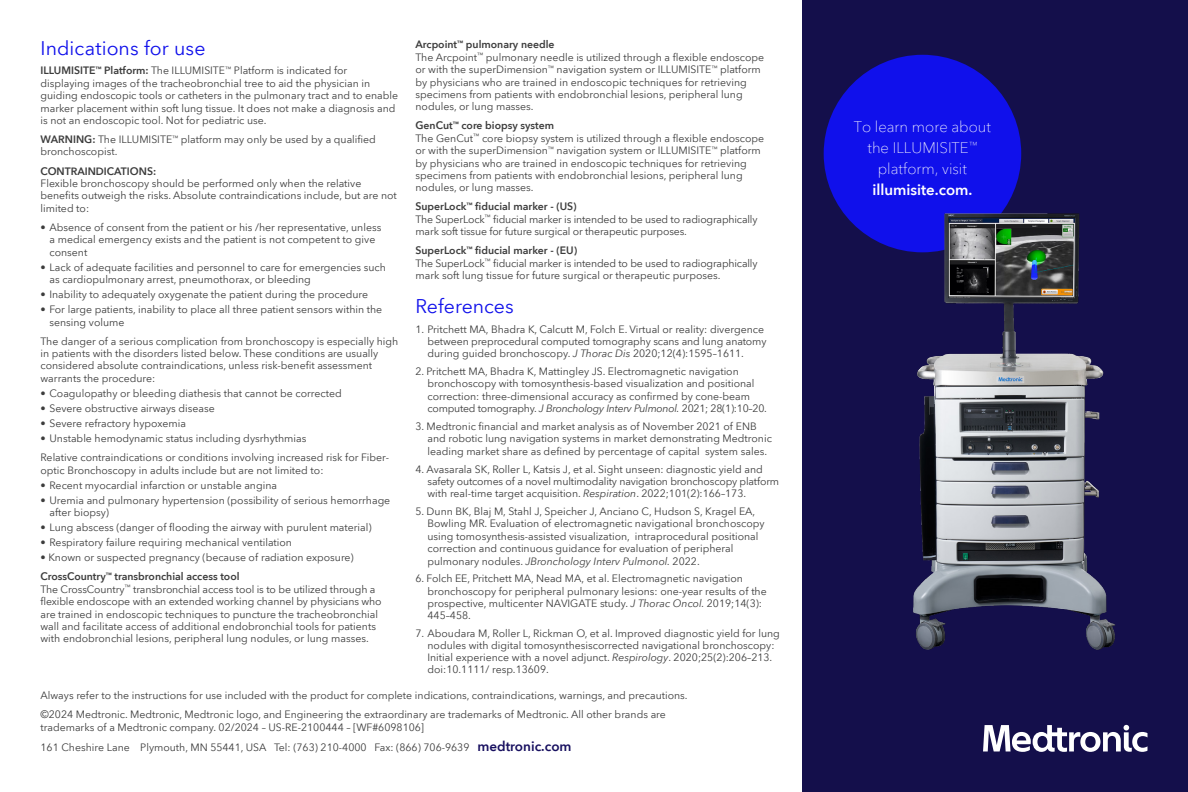
<style>
.page{position:relative;width:1188px;height:792px;background:#fff}
.page>*{position:absolute;margin:0;border:0;box-sizing:border-box;transform-origin:0 0}
.Subhead_1_small{font:19.5px "Avenir Next World";color:#1010eb}
.t1{font:100 15px/21px "Avenir Next World";color:#fff;text-align:center}
.Legal__Attribution{font:10.5px/12.3px "Avenir Next World";color:#3c3c3c}
.Legal__References{font:10.5px/12.3px "Avenir Next World";color:#3c3c3c}
.Attribution_bullets{font:10.5px/12.3px "Avenir Next World";color:#3c3c3c}
.s1{font-weight:600}
.s2{font-style:italic}
.s3{font-weight:600;font-size:13.5px;color:#170f5f}
</style>
<div class="page">
<div style="left:803px;top:0;width:385px;height:792px;background:#140f4b"></div>
<div style="left:824px;top:55px;width:197px;height:197px;background:#1010eb;border-radius:50%"></div>
<img style="left:868px;top:191px;width:247px;height:459px">
<svg style="left:983px;top:725px;width:165px;height:27px"></svg>
<p class="Subhead_1_small" style="left:40px;top:33px;width:167px">Indications for use</p>
<p class="Legal__Attribution" style="left:40px;top:65px;width:359px"><span class="s1">ILLUMISITE</span><sup>™</sup> <span class="s1">Platform:</span> The ILLUMISITE<sup>™</sup> Platform is indicated for displaying images of the tracheobronchial tree to aid the physician in guiding endoscopic tools or catheters in the pulmonary tract and to enable marker placement within soft lung tissue. It does not make a diagnosis and is not an endoscopic tool. Not for pediatric use.</p>
<p class="Legal__Attribution" style="left:40px;top:133px;width:337px"><span class="s1">WARNING:</span> The ILLUMISITE<sup>™</sup> platform may only be used by a qualified bronchoscopist.</p>
<p class="Legal__Attribution" style="left:40px;top:165px;width:358px"><span class="s1">CONTRAINDICATIONS:<br></span>Flexible bronchoscopy should be performed only when the relative benefits outweigh the risks. Absolute contraindications include, but are not limited to:</p>
<p class="Legal__Attribution" style="left:50px;top:221px;width:333px;text-indent:-9px">• Absence of consent from the patient or his /her representative, unless a medical emergency exists and the patient is not competent to give consent</p>
<p class="Legal__Attribution" style="left:50px;top:261px;width:338px;text-indent:-9px">• Lack of adequate facilities and personnel to care for emergencies such as cardiopulmonary arrest, pneumothorax, or bleeding</p>
<p class="Legal__Attribution" style="left:40px;top:288px;width:329px">• Inability to adequately oxygenate the patient during the procedure</p>
<p class="Legal__Attribution" style="left:50px;top:303px;width:334px;text-indent:-9px">• For large patients, inability to place all three patient sensors within the sensing volume</p>
<p class="Legal__Attribution" style="left:40px;top:335px;width:359px">The danger of a serious complication from bronchoscopy is especially high in patients with the disorders listed below. These conditions are usually considered absolute contraindications, unless risk-benefit assessment warrants the procedure:</p>
<p class="Attribution_bullets" style="left:40px;top:387px;width:303px">• Coagulopathy or bleeding diathesis that cannot be corrected</p>
<p class="Attribution_bullets" style="left:40px;top:402px;width:176px">• Severe obstructive airways disease</p>
<p class="Attribution_bullets" style="left:40px;top:417px;width:147px">• Severe refractory hypoxemia</p>
<p class="Attribution_bullets" style="left:40px;top:432px;width:267px">• Unstable hemodynamic status including dysrhythmias</p>
<p class="Legal__Attribution" style="left:40px;top:451px;width:350px">Relative contraindications or conditions involving increased risk for Fiber&shy;optic Bronchoscopy in adults include but are not limited to:</p>
<p class="Attribution_bullets" style="left:40px;top:479px;width:238px">• Recent myocardial infarction or unstable angina</p>
<p class="Attribution_bullets" style="left:50px;top:494px;width:342px;text-indent:-9px">• Uremia and pulmonary hypertension (possibility of serious hemorrhage after biopsy)</p>
<p class="Attribution_bullets" style="left:40px;top:521px;width:333px">• Lung abscess (danger of flooding the airway with purulent material)</p>
<p class="Attribution_bullets" style="left:40px;top:537px;width:253px">• Respiratory failure requiring mechanical ventilation</p>
<p class="Attribution_bullets" style="left:40px;top:552px;width:315px">• Known or suspected pregnancy (because of radiation exposure)</p>
<p class="Legal__Attribution" style="left:40px;top:571px;width:343px"><span class="s1">CrossCountry</span><sup>™</sup> <span class="s1">transbronchial access tool<br></span>The CrossCountry<sup>™</sup> transbronchial access tool is to be utilized through a flexible endoscope with an extended working channel by physicians who are trained in endoscopic techniques to puncture the tracheobronchial wall and facilitate access of additional endobronchial tools for patients with endobronchial lesions, peripheral lung nodules, or lung masses.</p>
<p class="Legal__Attribution" style="left:416px;top:39px;width:350px"><span class="s1">Arcpoint</span><sup>™</sup> <span class="s1">pulmonary needle<br></span>The Arcpoint<sup>™</sup> pulmonary needle is utilized through a flexible endoscope or with the superDimension<sup>™</sup> navigation system or ILLUMISITE<sup>™</sup> platform by physicians who are trained in endoscopic techniques for retrieving specimens from patients with endobronchial lesions, peripheral lung nodules, or lung masses.</p>
<p class="Legal__Attribution" style="left:416px;top:120px;width:350px"><span class="s1">GenCut</span><sup>™</sup> <span class="s1">core biopsy system<br></span>The GenCut<sup>™</sup> core biopsy system is utilized through a flexible endoscope or with the superDimension<sup>™</sup> navigation system or ILLUMISITE<sup>™</sup> platform by physicians who are trained in endoscopic techniques for retrieving specimens from patients with endobronchial lesions, peripheral lung nodules, or lung masses.</p>
<p class="Legal__Attribution" style="left:416px;top:201px;width:344px"><span class="s1">SuperLock</span><sup>™</sup> <span class="s1">fiducial marker - (US)<br></span>The SuperLock<sup>™</sup> fiducial marker is intended to be used to radiographically mark soft tissue for future surgical or therapeutic purposes.</p>
<p class="Legal__Attribution" style="left:416px;top:245px;width:344px"><span class="s1">SuperLock</span><sup>™</sup> <span class="s1">fiducial marker - (EU)<br></span>The SuperLock<sup>™</sup> fiducial marker is intended to be used to radiographically mark soft lung tissue for future surgical or therapeutic purposes.</p>
<p class="Subhead_1_small" style="left:416px;top:291px;width:100px">References</p>
<p class="Legal__References" style="left:428px;top:323px;width:341px;text-indent:-12px">1. Pritchett MA, Bhadra K, Calcutt M, Folch E. Virtual or reality: divergence between preprocedural computed tomography scans and lung anatomy during guided bronchoscopy. <span class="s2">J Thorac Dis</span> 2020;12(4):1595–1611.</p>
<p class="Legal__References" style="left:428px;top:365px;width:341px;text-indent:-12px">2. Pritchett MA, Bhadra K, Mattingley JS. Electromagnetic navigation bronchoscopy with tomosynthesis-based visualization and positional correction: three-dimensional accuracy as confirmed by cone-beam computed tomography. <span class="s2">J Bronchology Interv Pulmonol.</span> 2021; 28(1):10–20.</p>
<p class="Legal__References" style="left:428px;top:420px;width:346px;text-indent:-12px">3. Medtronic financial and market analysis as of November 2021 of ENB and robotic lung navigation systems in market demonstrating Medtronic leading market share as defined by percentage of capital system sales.</p>
<p class="Legal__References" style="left:428px;top:463px;width:353px;text-indent:-12px">4. Avasarala SK, Roller L, Katsis J, et al. Sight unseen: diagnostic yield and safety outcomes of a novel multimodality navigation bronchoscopy platform with real-time target acquisition. <span class="s2">Respiration</span>. 2022;101(2):166–173.</p>
<p class="Legal__References" style="left:428px;top:505px;width:339px;text-indent:-12px">5. Dunn BK, Blaj M, Stahl J, Speicher J, Anciano C, Hudson S, Kragel EA, Bowling MR. Evaluation of electromagnetic navigational bronchoscopy using tomosynthesis-assisted visualization, intraprocedural positional correction and continuous guidance for evaluation of peripheral pulmonary nodules. <span class="s2">JBronchology Interv Pulmonol.</span> 2022.</p>
<p class="Legal__References" style="left:428px;top:573px;width:341px;text-indent:-12px">6. Folch EE, Pritchett MA, Nead MA, et al. Electromagnetic navigation bronchoscopy for peripheral pulmonary lesions: one-year results of the prospective, multicenter NAVIGATE study. <span class="s2">J Thorac Oncol.</span> 2019;14(3):<br>445–458.</p>
<p class="Legal__References" style="left:428px;top:627px;width:354px;text-indent:-12px">7. Aboudara M, Roller L, Rickman O, et al. Improved diagnostic yield for lung nodules with digital tomosynthesiscorrected navigational bronchoscopy:<br>Initial experience with a novel adjunct. <span class="s2">Respirology</span>. 2020;25(2):206–213. doi:10.1111/ resp.13609.</p>
<p class="Legal__Attribution" style="left:40px;top:689px;width:649px">Always refer to the instructions for use included with the product for complete indications, contraindications, warnings, and precautions.</p>
<p class="Legal__Attribution" style="left:40px;top:707px;width:627px;line-height:13.5px">©2024 Medtronic. Medtronic, Medtronic logo, and Engineering the extraordinary are trademarks of Medtronic. All other brands are trademarks of a Medtronic company. 02/2024 – US-RE-2100444 – [WF#6098106]</p>
<p class="Legal__Attribution" style="left:40px;top:742px;width:533px">161 Cheshire Lane Plymouth, MN 55441, USA Tel: (763) 210-4000 Fax: (866) 706-9639 <span class="s3">medtronic.com</span></p>
<p class="t1" style="left:854px;top:116px;width:139px">To learn more about the ILLUMISITE<sup>™ </sup>platform, visit <span class="s1">illumisite.com.</span></p>
</div>
